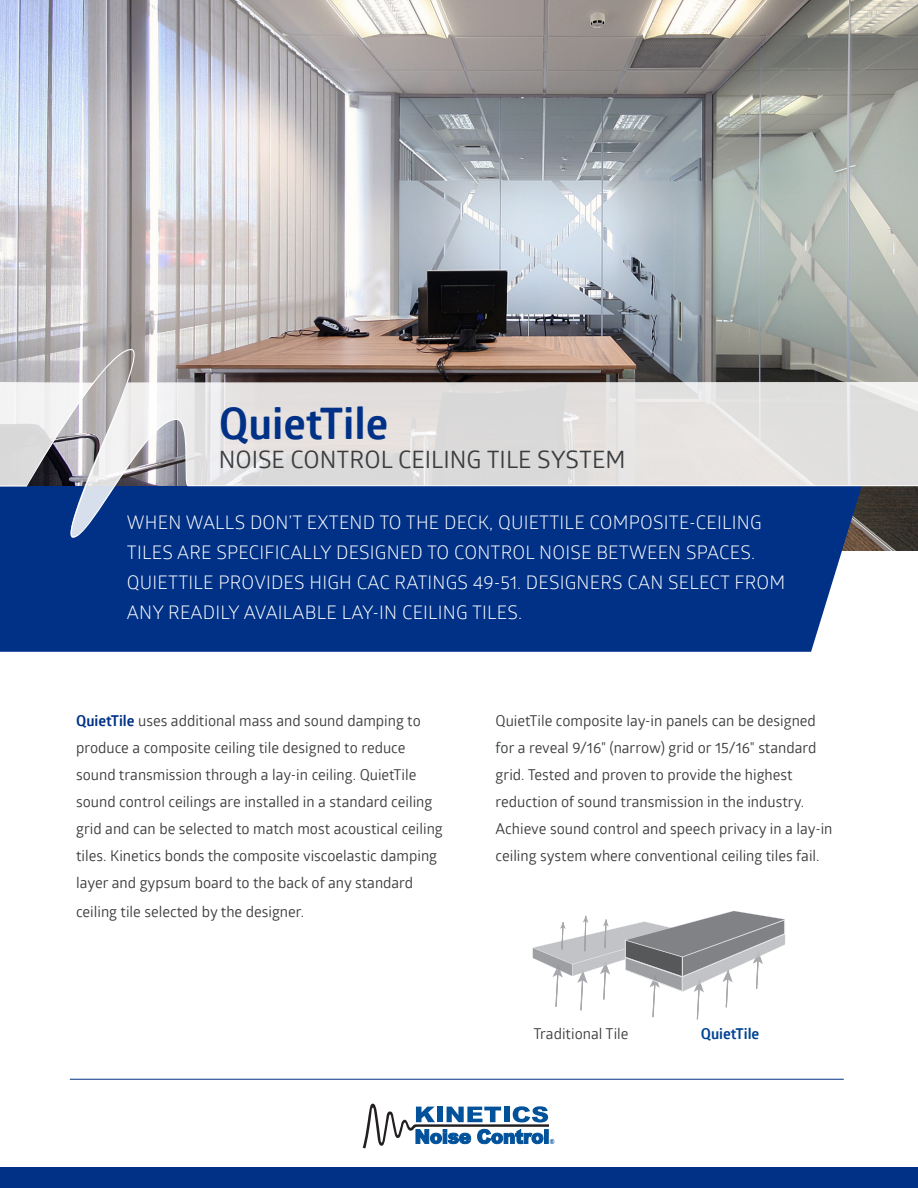
<style>
.page{position:relative;width:918px;height:1188px;background:#fff}
.page>*{position:absolute;margin:0;border:0;box-sizing:border-box;transform-origin:0 0}
.t1{font:700 43.5px "Glober";color:#003186}
.t2{font:24px "Glober";color:#3b3c3e}
.t3{font:18.75px/30px "Glober";letter-spacing:.01em;color:#fff}
.t4{font:15px/27px "Glober";color:#3b3c3e}
.t5{font:15px "Glober";color:#3e3e3f}
.t6{font:700 15px "Glober";color:#004393}
.t7{font:900 6.9px "Arial";color:#01529a;scale:.87 1}
.s1{font-weight:700;color:#003186}
</style>
<div class="page">
<img style="left:0;top:0;width:918px;height:551px">
<div style="left:0;top:541px;width:862px;height:111px;background:#003186"></div>
<svg style="left:0;top:349px;width:918px;height:192px;background:#929bb0"></svg>
<div style="left:0;top:1167px;width:918px;height:21px;background:#003186"></div>
<svg style="left:363px;top:1104px;width:186px;height:44px"></svg>
<div style="left:544px;top:1129px;width:5px;height:15px;border:1px solid #01529a"></div>
<hr style="left:70px;top:1079px;width:773px;height:1px;background:#003186">
<svg style="left:533px;top:911px;width:252px;height:109px"></svg>
<p class="t1" style="left:219px;top:393px;width:171px">QuietTile</p>
<p class="t2" style="left:219px;top:442px;width:408px">NOISE CONTROL CEILING TILE SYSTEM</p>
<p class="t3" style="left:127px;top:507px;width:660px">WHEN WALLS DON’T EXTEND TO THE DECK, QUIETTILE COMPOSITE-CEILING TILES ARE SPECIFICALLY DESIGNED TO CONTROL NOISE BETWEEN SPACES.<br>QUIETTILE PROVIDES HIGH CAC RATINGS 49-51. DESIGNERS CAN SELECT FROM ANY READILY AVAILABLE LAY-IN CEILING TILES.</p>
<p class="t4" style="left:76px;top:707px;width:368px"><span class="s1">QuietTile</span> uses additional mass and sound damping to produce a composite ceiling tile designed to reduce sound transmission through a lay-in ceiling. QuietTile sound control ceilings are installed in a standard ceiling grid and can be selected to match most acoustical ceiling tiles. Kinetics bonds the composite viscoelastic damping layer and gypsum board to the back of any standard</p>
<p class="t4" style="left:76px;top:897px;width:230px">ceiling tile selected by the designer.</p>
<p class="t4" style="left:496px;top:707px;width:338px">QuietTile composite lay-in panels can be designed for a reveal 9/16" (narrow) grid or 15/16" standard grid. Tested and proven to provide the highest reduction of sound transmission in the industry.<br>Achieve sound control and speech privacy in a lay-in ceiling system where conventional ceiling tiles fail.</p>
<p class="t5" style="left:533px;top:1023px;width:97px">Traditional Tile</p>
<p class="t6" style="left:701px;top:1023px;width:60px">QuietTile</p>
<p class="t7" style="left:550px;top:1136px;width:7px">®</p>
</div>
